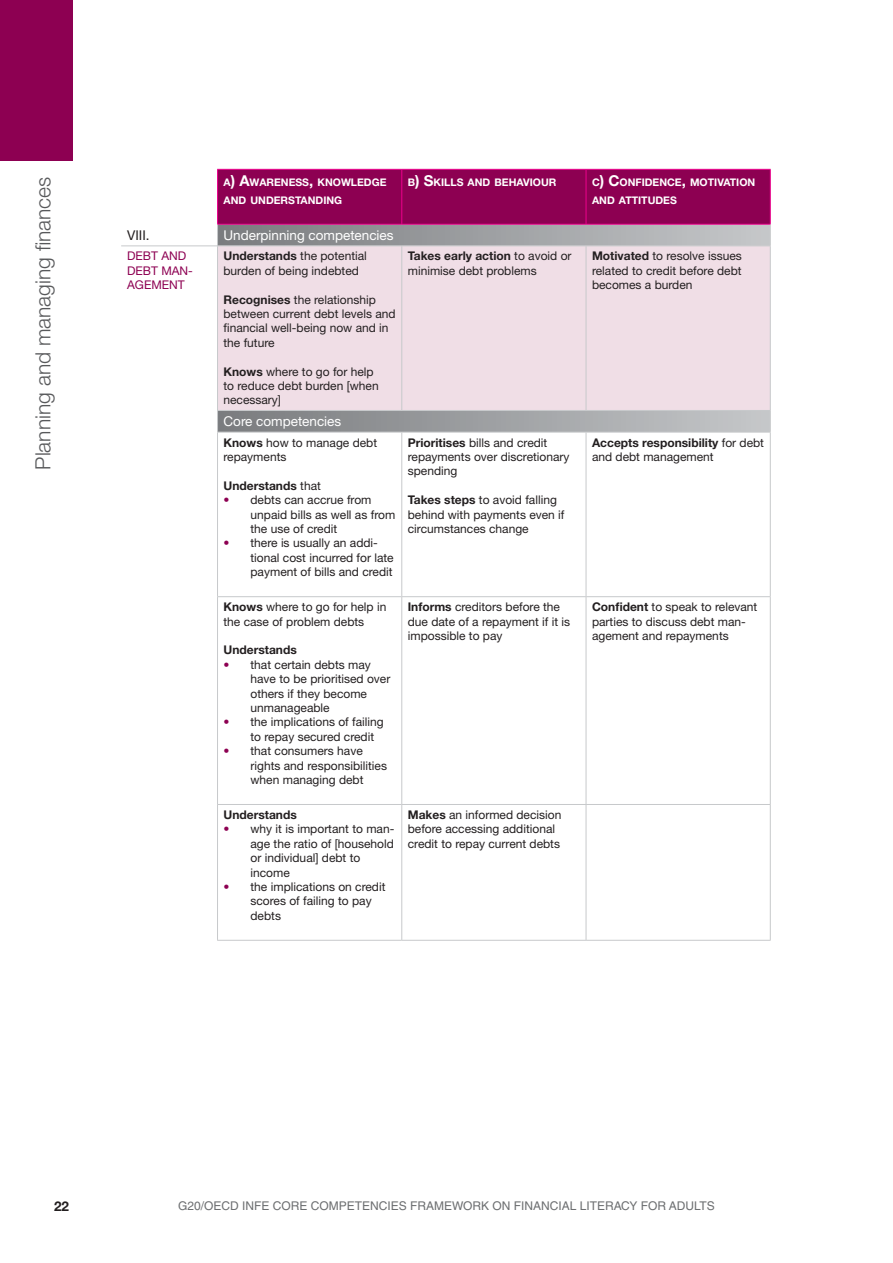
<style>
.page{position:relative;width:893px;height:1263px;background:#fff}
.page>*{position:absolute;margin:0;border:0;box-sizing:border-box;transform-origin:0 0}
.t1{font:300 21px "Helvetica Neue LT Std";color:#58595b}
.t2{font:13.5px "Helvetica Neue LT Std";color:#fff}
.t3{font:13.5px "Helvetica Neue LT Std";color:#231f20}
.t4{font:700 13.5px "Helvetica Neue LT Std";color:#231f20}
.t5{font:12px/14.4px "Helvetica Neue LT Std";color:#231f20}
.t6{font:12px "Helvetica LT Std";color:#6d6f71}
.t7{font:700 12px "Helvetica Neue LT Std";color:#231f20}
.t8{font:12px/14.4px "Helvetica Neue LT Std";letter-spacing:.14em;color:#8d0052}
.t9{font:12px "Helvetica Neue LT Std";color:#8d0052}
.t10{font:700 10.5px/18px "Helvetica Neue LT Std";color:#fff}
.s1{font-size:15px}
.s2{font-weight:700}
.s3{font-weight:400}
.s4{color:#8d0052}
</style>
<div class="page">
<svg style="left:218px;top:411px;width:552px;height:21px;background:#9fa1a4"></svg>
<div style="left:218px;top:246px;width:552px;height:164px;background:#f0dee6"></div>
<hr style="left:121px;top:246px;width:96px;height:1px;background:#c7c9cb">
<svg style="left:217px;top:169px;width:554px;height:76px;background:#942b69"></svg>
<hr style="left:217px;top:245px;width:185px;height:1px;background:#c7c9cb">
<hr style="left:217px;top:246px;width:1px;height:164px;background:#c7c9cb">
<hr style="left:402px;top:245px;width:184px;height:1px;background:#c7c9cb">
<hr style="left:401px;top:246px;width:1px;height:164px;background:#c7c9cb">
<hr style="left:586px;top:245px;width:185px;height:1px;background:#c7c9cb">
<hr style="left:586px;top:246px;width:1px;height:164px;background:#c7c9cb">
<hr style="left:770px;top:246px;width:1px;height:164px;background:#c7c9cb">
<hr style="left:217px;top:410px;width:185px;height:1px;background:#c7c9cb">
<svg style="left:217px;top:411px;width:1px;height:21px"></svg>
<hr style="left:402px;top:410px;width:184px;height:1px;background:#c7c9cb">
<hr style="left:586px;top:410px;width:185px;height:1px;background:#c7c9cb">
<svg style="left:770px;top:411px;width:1px;height:21px"></svg>
<hr style="left:217px;top:432px;width:185px;height:1px;background:#c7c9cb">
<hr style="left:217px;top:432px;width:1px;height:164px;background:#c7c9cb">
<hr style="left:402px;top:432px;width:184px;height:1px;background:#c7c9cb">
<hr style="left:401px;top:432px;width:1px;height:164px;background:#c7c9cb">
<hr style="left:586px;top:432px;width:185px;height:1px;background:#c7c9cb">
<hr style="left:586px;top:432px;width:1px;height:164px;background:#c7c9cb">
<hr style="left:770px;top:432px;width:1px;height:164px;background:#c7c9cb">
<hr style="left:217px;top:596px;width:185px;height:1px;background:#c7c9cb">
<hr style="left:217px;top:597px;width:1px;height:207px;background:#c7c9cb">
<hr style="left:402px;top:596px;width:184px;height:1px;background:#c7c9cb">
<hr style="left:401px;top:597px;width:1px;height:207px;background:#c7c9cb">
<hr style="left:586px;top:596px;width:185px;height:1px;background:#c7c9cb">
<hr style="left:586px;top:597px;width:1px;height:207px;background:#c7c9cb">
<hr style="left:770px;top:597px;width:1px;height:207px;background:#c7c9cb">
<hr style="left:217px;top:804px;width:185px;height:1px;background:#c7c9cb">
<hr style="left:217px;top:805px;width:1px;height:135px;background:#c7c9cb">
<hr style="left:402px;top:804px;width:184px;height:1px;background:#c7c9cb">
<hr style="left:401px;top:805px;width:1px;height:135px;background:#c7c9cb">
<hr style="left:586px;top:804px;width:185px;height:1px;background:#c7c9cb">
<hr style="left:586px;top:805px;width:1px;height:135px;background:#c7c9cb">
<hr style="left:770px;top:805px;width:1px;height:135px;background:#c7c9cb">
<hr style="left:217px;top:940px;width:185px;height:1px;background:#c7c9cb">
<hr style="left:402px;top:940px;width:184px;height:1px;background:#c7c9cb">
<hr style="left:586px;top:940px;width:185px;height:1px;background:#c7c9cb">
<div style="left:0;top:0;width:73px;height:160px;background:#8d0052"></div>
<h1 class="t1" style="left:30px;top:470px;width:294px;rotate:-90deg">Planning and managing finances</h1>
<p class="t10" style="left:224px;top:173px;width:164px">A<span class="s1">) A</span>WARENESS<span class="s1">,</span> KNOWLEDGE<br>AND UNDERSTANDING</p>
<p class="t10" style="left:408px;top:173px;width:150px">B<span class="s1">) S</span>KILLS AND BEHAVIOUR</p>
<p class="t10" style="left:592px;top:173px;width:165px">C<span class="s1">) C</span>ONFIDENCE<span class="s1">,</span> MOTIVATION<br>AND ATTITUDES</p>
<p class="t3" style="left:127px;top:227px;width:24px">VIII.</p>
<p class="t2" style="left:224px;top:227px;width:172px">Underpinning competencies</p>
<p class="t8" style="left:127px;top:249px;width:67px">DEBTAND<br>DEBT MAN -<br>AGE</p>
<p class="t5" style="left:224px;top:249px;width:145px"><span class="s2">Understands</span> the potential burden of being indebted</p>
<p class="t5" style="left:224px;top:292px;width:174px"><span class="s2">Recognises</span> the relationship between current debt levels and financial well-being now and in the future</p>
<p class="t5" style="left:224px;top:364px;width:157px"><span class="s2">Knows</span> where to go for help to reduce debt burden [when necessary]</p>
<p class="t9" style="left:151px;top:278px;width:19px">MENT</p>
<p class="t2" style="left:224px;top:413px;width:119px">Core competencies</p>
<p class="t5" style="left:224px;top:435px;width:155px"><span class="s2">Knows</span> how to manage debt repayments</p>
<p class="t7" style="left:224px;top:478px;width:99px">Understands <span class="s3">that</span></p>
<p class="t5" style="left:251px;top:493px;width:146px;text-indent:-27px"><span class="s4">•</span> debts can accrue from unpaid bills as well as from the use of credit</p>
<p class="t5" style="left:251px;top:536px;width:145px;text-indent:-27px"><span class="s4">•</span> there is usually an addi&shy;tional cost incurred for late payment of bills and credit</p>
<p class="t5" style="left:224px;top:600px;width:164px"><span class="s2">Knows</span> where to go for help in the case of problem debts</p>
<p class="t7" style="left:224px;top:643px;width:75px">Understands</p>
<p class="t5" style="left:251px;top:657px;width:141px;text-indent:-27px"><span class="s4">•</span> that certain debts may have to be prioritised over others if they become unmanageable</p>
<p class="t5" style="left:251px;top:715px;width:135px;text-indent:-27px"><span class="s4">•</span> the implications of failing to repay secured credit</p>
<p class="t5" style="left:251px;top:744px;width:138px;text-indent:-27px"><span class="s4">•</span> that consumers have rights and responsibilities when managing debt</p>
<p class="t7" style="left:224px;top:807px;width:75px">Understands</p>
<p class="t5" style="left:251px;top:822px;width:145px;text-indent:-27px"><span class="s4">•</span> why it is important to man&shy;age the ratio of [household or individual] debt to income</p>
<p class="t5" style="left:251px;top:879px;width:136px;text-indent:-27px"><span class="s4">•</span> the implications on credit scores of failing to pay debts</p>
<p class="t5" style="left:408px;top:249px;width:165px"><span class="s2">Takes early action</span> to avoid or minimise debt problems</p>
<p class="t5" style="left:592px;top:249px;width:151px;text-align:justify"><span class="s2">Motivated</span> to resolve issues related to credit before debt becomes a burden</p>
<p class="t5" style="left:408px;top:435px;width:163px"><span class="s2">Prioritises</span> bills and credit repayments over discretionary spending</p>
<p class="t5" style="left:408px;top:493px;width:158px"><span class="s2">Takes steps</span> to avoid falling behind with payments even if circumstances change</p>
<p class="t5" style="left:592px;top:435px;width:173px"><span class="s2">Accepts responsibility</span> for debt and debt management</p>
<p class="t5" style="left:408px;top:600px;width:164px"><span class="s2">Informs</span> creditors before the due date of a repayment if it is impossible to pay</p>
<p class="t5" style="left:592px;top:600px;width:167px"><span class="s2">Confident</span> to speak to relevant parties to discuss debt man&shy;agement and repayments</p>
<p class="t5" style="left:408px;top:807px;width:155px"><span class="s2">Makes</span> an informed decision before accessing additional credit to repay current debts</p>
<p class="t4" style="left:54px;top:1198px;width:17px">22</p>
<p class="t6" style="left:178px;top:1199px;width:538px">G20/OECD INFE CORE COMPETENCIES FRAMEWORK ON FINANCIAL LITERACY FOR ADULTS</p>
</div>
